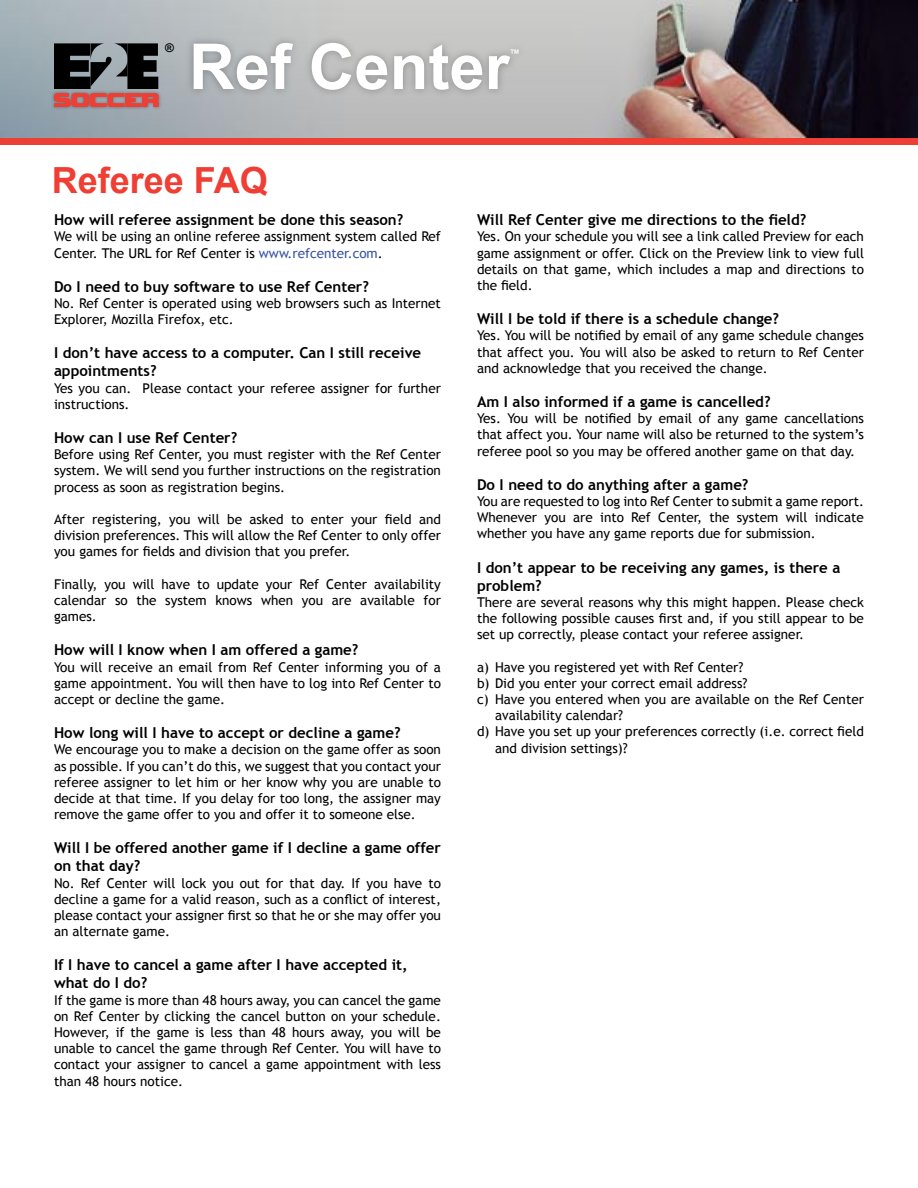
<style>
.page{position:relative;width:918px;height:1188px;background:#fff}
.page>*{position:absolute;margin:0;border:0;box-sizing:border-box;transform-origin:0 0}
.t1{font:700 63.3px "Arial";color:#fff}
.t2{font:700 36px "Arial";color:#ef3e33}
.t3{font:700 15px/18px "Trebuchet MS";color:#000}
.t4{font:13.5px/16.2px "Trebuchet MS";color:#000;text-align:justify}
.t5{font:12px "Arial Rounded MT Bold";color:#000}
.t6{font:700 10.35px "Arial";color:#fff}
.s1{color:#3953a4}
</style>
<div class="page">
<div style="left:0;top:137px;width:918px;height:8px;background:#ef3e33"></div>
<img style="left:0;top:0;width:918px;height:138px">
<div style="left:51px;top:89px;width:111px;height:21px;background:#000;opacity:.35"></div>
<div style="left:183px;top:33px;width:344px;height:66px;background:#000;opacity:.27"></div>
<svg style="left:54px;top:43px;width:104px;height:64px"></svg>
<p class="t5" style="left:165px;top:41px;width:10px">®</p>
<h1 class="t1" style="left:189px;top:25px;width:322px">Ref Center</h1>
<p class="t6" style="left:509px;top:47px;width:12px">™</p>
<h2 class="t2" style="left:52px;top:157px;width:218px">Referee FAQ</h2>
<p class="t3" style="left:54px;top:211px;width:351px">How will referee assignment be done this season?</p>
<p class="t4" style="left:54px;top:229px;width:388px">We will be using an online referee assignment system called Ref<br>Center. The URL for Ref Center is <span class="s1">www.refcenter.com</span>.</p>
<p class="t3" style="left:54px;top:277px;width:316px">Do I need to buy software to use Ref Center?</p>
<p class="t4" style="left:54px;top:295px;width:388px">No. Ref Center is operated using web browsers such as Internet<br>Explorer, Mozilla Firefox, etc.</p>
<p class="t3" style="left:54px;top:344px;width:369px">I don’t have access to a computer. Can I still receive appointments?</p>
<p class="t4" style="left:54px;top:380px;width:388px">Yes you can. Please contact your referee assigner for further instructions.</p>
<p class="t3" style="left:54px;top:429px;width:185px">How can I use Ref Center?</p>
<p class="t4" style="left:54px;top:446px;width:388px">Before using Ref Center, you must register with the Ref Center system. We will send you further instructions on the registration process as soon as registration begins.</p>
<p class="t4" style="left:54px;top:511px;width:388px">After registering, you will be asked to enter your field and division preferences. This will allow the Ref Center to only offer you games for fields and division that you prefer.</p>
<p class="t4" style="left:54px;top:576px;width:389px">Finally, you will have to update your Ref Center availability calendar so the system knows when you are available for games.</p>
<p class="t3" style="left:54px;top:641px;width:306px">How will I know when I am offered a game?</p>
<p class="t4" style="left:54px;top:659px;width:389px">You will receive an email from Ref Center informing you of a game appointment. You will then have to log into Ref Center to accept or decline the game.</p>
<p class="t3" style="left:54px;top:724px;width:348px">How long will I have to accept or decline a game?</p>
<p class="t4" style="left:54px;top:742px;width:389px">We encourage you to make a decision on the game offer as soon as possible. If you can’t do this, we suggest that you contact your referee assigner to let him or her know why you are unable to decide at that time. If you delay for too long, the assigner may remove the game offer to you and offer it to someone else.</p>
<p class="t3" style="left:54px;top:839px;width:388px">Will I be offered another game if I decline a game offer on that day?</p>
<p class="t4" style="left:54px;top:875px;width:389px">No. Ref Center will lock you out for that day. If you have to decline a game for a valid reason, such as a conflict of interest, please contact your assigner first so that he or she may offer you an alternate game.</p>
<p class="t3" style="left:54px;top:956px;width:355px">If I have to cancel a game after I have accepted it, what do I do?</p>
<p class="t4" style="left:54px;top:992px;width:389px">If the game is more than 48 hours away, you can cancel the game on Ref Center by clicking the cancel button on your schedule.<br>However, if the game is less than 48 hours away, you will be unable to cancel the game through Ref Center. You will have to contact your assigner to cancel a game appointment with less than 48 hours notice.</p>
<p class="t3" style="left:477px;top:211px;width:331px">Will Ref Center give me directions to the field?</p>
<p class="t4" style="left:477px;top:229px;width:389px">Yes. On your schedule you will see a link called Preview for each game assignment or offer. Click on the Preview link to view full details on that game, which includes a map and directions to the field.</p>
<p class="t3" style="left:477px;top:310px;width:304px">Will I be told if there is a schedule change?</p>
<p class="t4" style="left:477px;top:328px;width:388px">Yes. You will be notified by email of any game schedule changes that affect you. You will also be asked to return to Ref Center and acknowledge that you received the change.</p>
<p class="t3" style="left:477px;top:393px;width:295px">Am I also informed if a game is cancelled?</p>
<p class="t4" style="left:477px;top:410px;width:388px">Yes. You will be notified by email of any game cancellations that affect you. Your name will also be returned to the system’s referee pool so you may be offered another game on that day.</p>
<p class="t3" style="left:477px;top:475px;width:273px">Do I need to do anything after a game?</p>
<p class="t4" style="left:477px;top:493px;width:388px">You are requested to log into Ref Center to submit a game report.<br>Whenever you are into Ref Center, the system will indicate whether you have any game reports due for submission.</p>
<p class="t3" style="left:477px;top:558px;width:365px">I don’t appear to be receiving any games, is there a problem?</p>
<p class="t4" style="left:477px;top:594px;width:388px">There are several reasons why this might happen. Please check the following possible causes first and, if you still appear to be set up correctly, please contact your referee assigner.</p>
<p class="t4" style="left:477px;top:659px;width:268px">a) Have you registered yet with Ref Center?</p>
<p class="t4" style="left:477px;top:675px;width:272px">b) Did you enter your correct email address?</p>
<p class="t4" style="left:495px;top:691px;width:370px">Have you entered when you are available on the Ref Center</p>
<p class="t4" style="left:495px;top:707px;width:130px">availability calendar?</p>
<p class="t4" style="left:477px;top:724px;width:389px">d) Have you set up your preferences correctly (i.e. correct field</p>
<p class="t4" style="left:495px;top:740px;width:134px">and division settings)?</p>
<p class="t4" style="left:477px;top:691px;width:13px">c)</p>
</div>
